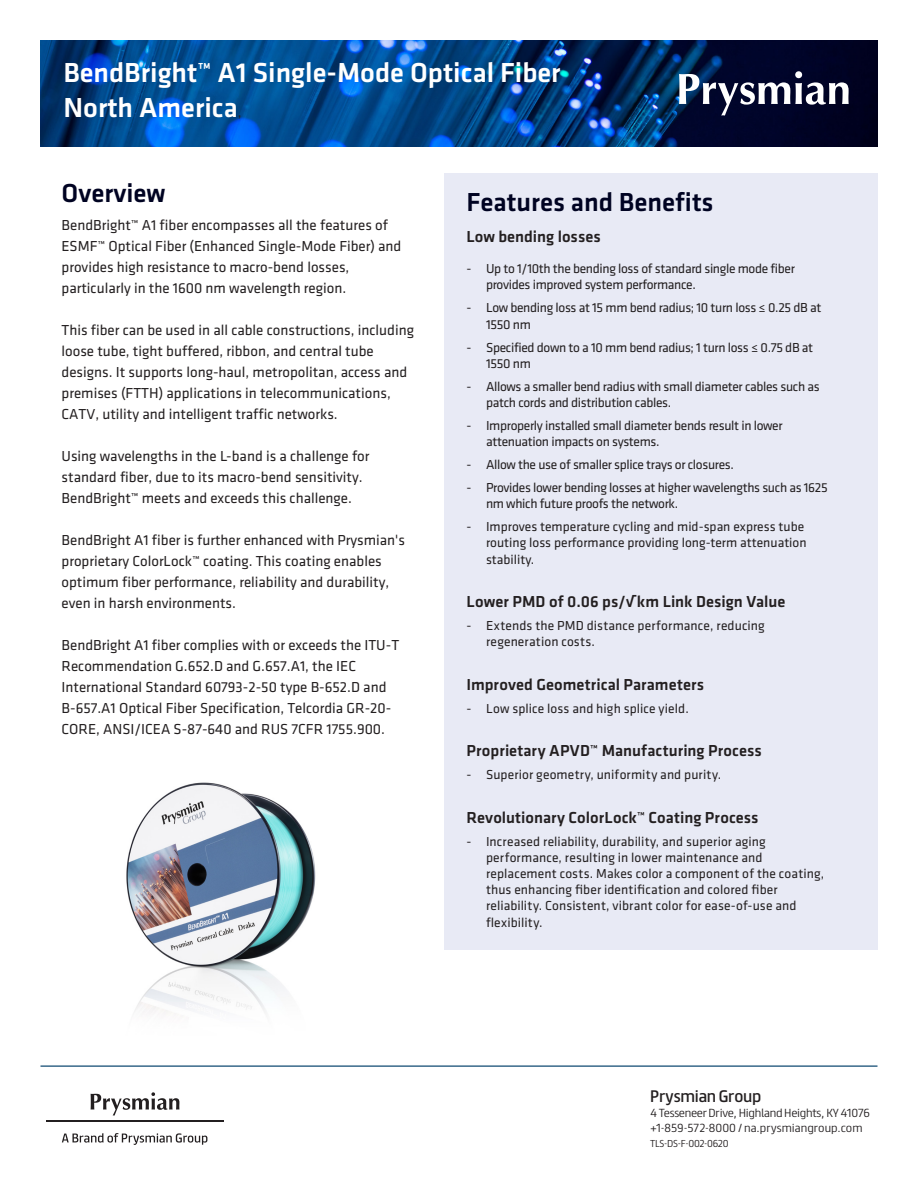
<style>
.page{position:relative;width:918px;height:1188px;background:#fff}
.page>*{position:absolute;margin:0;border:0;box-sizing:border-box;transform-origin:0 0}
.t1{font:500 28.5px/34.2px "Klavika";color:#fff}
.Draka_Color_headlin{font:500 27px "Klavika";color:#000322}
.White_subhead_copy{font:500 27px "Klavika";color:#000322}
.Draka_Color_headlin-2{font:500 16.5px "Klavika";color:#231f20}
.Intro_Text_Blue{font:500 16.5px "Klavika";color:#231f20}
.White_subhead_copy-2{font:15px/21px "Klavika";color:#231f20}
._8_Intro_text{font:15px "FS Truman";letter-spacing:-.02em;color:#231f20}
.Draka_Color_headlin-3{font:13.5px/16.2px "Klavika";letter-spacing:-.025em;color:#231f20}
.Draka_Color_headlin-4{font:13.5px/16.2px "Klavika";letter-spacing:.005em;color:#231f20}
.Intro_Text_Blue-2{font:13.5px/16.2px "Klavika";color:#231f20}
.Draka_Color_headlin-5{font:13.5px/16.2px "Klavika";letter-spacing:.01em;color:#231f20}
._8_Intro_text-2{font:300 10.5px "FS Truman";letter-spacing:-.025em;color:#231f20}
._8_Intro_text-3{font:300 10.5px "FS Truman";letter-spacing:.005em;color:#231f20}
._8_Intro_text-4{font:300 9px "FS Truman";letter-spacing:-.025em;color:#231f20}
.s1{font-weight:400;font-size:15px;color:#231f20}
</style>
<div class="page">
<img style="left:126px;top:782px;width:190px;height:232px">
<div style="left:444px;top:173px;width:434px;height:776px;background:#e8eaf5"></div>
<img style="left:40px;top:40px;width:838px;height:106px">
<hr style="left:40px;top:1065px;width:838px;height:2px;background:#38688a">
<hr style="left:46px;top:1121px;width:177px;height:1px;background:#231f20">
<svg style="left:62px;top:1133px;width:145px;height:12px"></svg>
<svg style="left:91px;top:1092px;width:88px;height:24px"></svg>
<svg style="left:679px;top:71px;width:170px;height:45px"></svg>
<h1 class="t1" style="left:63px;top:56px;width:499px">BendBright™ A1 Single-Mode Optical Fiber<br>North America<span class="s1">,</span></h1>
<p class="White_subhead_copy" style="left:62px;top:179px;width:105px">Overview</p>
<p class="White_subhead_copy-2" style="left:62px;top:215px;width:341px">BendBright™ A1 fiber encompasses all the features of ESMF™ Optical Fiber (Enhanced Single-Mode Fiber) and provides high resistance to macro-bend losses, particularly in the 1600 nm wavelength region.</p>
<p class="White_subhead_copy-2" style="left:62px;top:320px;width:354px">This fiber can be used in all cable constructions, including loose tube, tight buffered, ribbon, and central tube designs. It supports long-haul, metropolitan, access and premises (FTTH) applications in telecommunications, CATV, utility and intelligent traffic networks.</p>
<p class="White_subhead_copy-2" style="left:62px;top:446px;width:309px">Using wavelengths in the L-band is a challenge for standard fiber, due to its macro-bend sensitivity.<br>BendBright™ meets and exceeds this challenge.</p>
<p class="White_subhead_copy-2" style="left:62px;top:530px;width:345px">BendBright A1 fiber is further enhanced with Prysmian's proprietary ColorLock™ coating. This coating enables optimum fiber performance, reliability and durability, even in harsh environments.</p>
<p class="White_subhead_copy-2" style="left:62px;top:635px;width:339px">BendBright A1 fiber complies with or exceeds the ITU-T Recommendation G.652.D and G.657.A1, the IEC International Standard 60793-2-50 type B-652.D and B-657.A1 Optical Fiber Specification, Telcordia GR-20- CORE, ANSI/ICEA S-87-640 and RUS 7CFR 1755.900.</p>
<p class="Draka_Color_headlin" style="left:467px;top:187px;width:249px">Features and Benefits</p>
<p class="Draka_Color_headlin-2" style="left:467px;top:227px;width:136px">Low bending losses</p>
<p class="Draka_Color_headlin-3" style="left:486px;top:261px;width:310px;text-indent:-20px">- Up to 1/10th the bending loss of standard single mode fiber provides improved system performance.</p>
<p class="Draka_Color_headlin-3" style="left:486px;top:300px;width:337px;text-indent:-20px">- Low bending loss at 15 mm bend radius; 10 turn loss ≤ 0.25 dB at<br>1550 nm</p>
<p class="Draka_Color_headlin-3" style="left:486px;top:339px;width:329px;text-indent:-20px">- Specified down to a 10 mm bend radius; 1 turn loss ≤ 0.75 dB at<br>1550 nm</p>
<p class="Draka_Color_headlin-3" style="left:486px;top:378px;width:335px;text-indent:-20px">- Allows a smaller bend radius with small diameter cables such as patch cords and distribution cables.</p>
<p class="Draka_Color_headlin-3" style="left:486px;top:418px;width:298px;text-indent:-20px">- Improperly installed small diameter bends result in lower attenuation impacts on systems.</p>
<p class="Draka_Color_headlin-3" style="left:467px;top:457px;width:269px">- Allow the use of smaller splice trays or closures.</p>
<p class="Draka_Color_headlin-3" style="left:486px;top:480px;width:343px;text-indent:-20px">- Provides lower bending losses at higher wavelengths such as 1625 nm which future proofs the network.</p>
<p class="Intro_Text_Blue-2" style="left:486px;top:519px;width:322px;text-indent:-20px">- Improves temperature cycling and mid-span express tube routing loss performance providing long-term attenuation stability.</p>
<p class="Intro_Text_Blue" style="left:467px;top:593px;width:320px">Lower PMD of 0.06 ps/√km Link Design Value</p>
<p class="Draka_Color_headlin-5" style="left:486px;top:618px;width:280px;text-indent:-20px">- Extends the PMD distance performance, reducing regeneration costs.</p>
<p class="Draka_Color_headlin-2" style="left:467px;top:675px;width:239px">Improved Geometrical Parameters</p>
<p class="Draka_Color_headlin-4" style="left:467px;top:700px;width:224px">- Low splice loss and high splice yield.</p>
<p class="Draka_Color_headlin-2" style="left:467px;top:742px;width:297px">Proprietary APVD™ Manufacturing Process</p>
<p class="Draka_Color_headlin-5" style="left:467px;top:767px;width:256px">- Superior geometry, uniformity and purity.</p>
<p class="Intro_Text_Blue" style="left:467px;top:808px;width:293px">Revolutionary ColorLock™ Coating Process</p>
<p class="Draka_Color_headlin-4" style="left:486px;top:833px;width:340px;text-indent:-20px">- Increased reliability, durability, and superior aging performance, resulting in lower maintenance and replacement costs. Makes color a component of the coating, thus enhancing fiber identification and colored fiber reliability. Consistent, vibrant color for ease-of-use and flexibility.</p>
<p class="_8_Intro_text" style="left:650px;top:1083px;width:113px">Prysmian Group</p>
<p class="_8_Intro_text-2" style="left:650px;top:1104px;width:221px">4 Tesseneer Drive, Highland Heights, KY 41076</p>
<p class="_8_Intro_text-3" style="left:650px;top:1119px;width:214px">+1-859-572-8000 / na.prysmiangroup.com</p>
<p class="_8_Intro_text-4" style="left:650px;top:1136px;width:80px">TLS-DS-F-002-0620</p>
</div>
